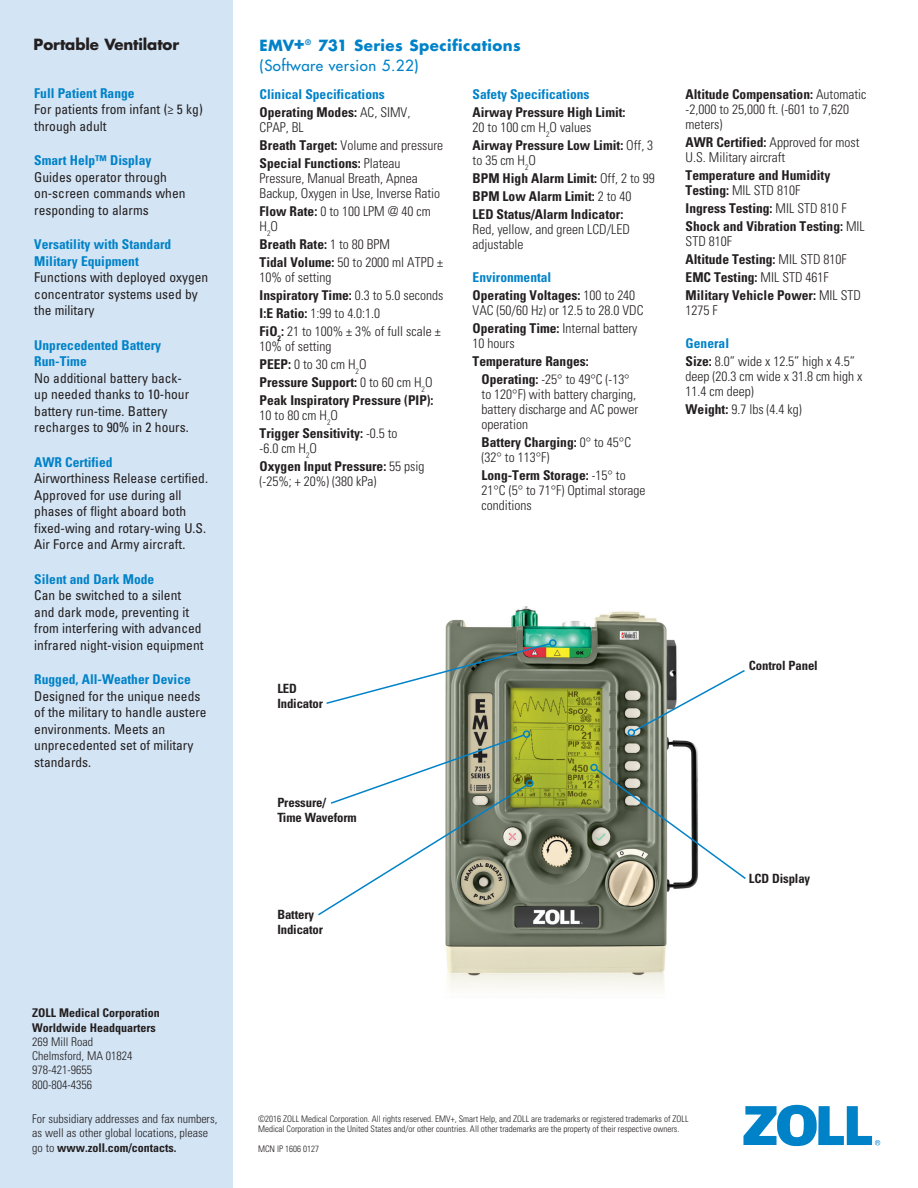
<style>
.page{position:relative;width:918px;height:1188px;background:#fff}
.page>*{position:absolute;margin:0;border:0;box-sizing:border-box;transform-origin:0 0}
.t1{font:700 15px/20.1px "Futura Std";letter-spacing:.03em;color:#0082c8}
.t2{font:700 15px "Futura Std";letter-spacing:-.01em;color:#231f20}
.body{font:300 condensed 13.5px/15px "Univers LT Std";color:#231f20}
.t3{font:condensed 13.5px/16.5px "Univers LT Std";color:#231f20}
.body-2{font:700 condensed 13.5px/15px "Univers LT Std";color:#231f20}
.body-3{font:700 condensed 13.5px "Univers LT Std";color:#0082c8}
.t4{font:700 condensed 12.75px/15px "Univers LT Std";letter-spacing:-.01em;color:#231f20}
.t5{font:300 condensed 12px/14.2px "Univers LT Std";color:#231f20}
.t6{font:700 condensed 12px/14.2px "Univers LT Std";color:#231f20}
.t7{font:300 condensed 9px/10.5px "Univers LT Std";color:#231f20}
.s1{font-weight:700;color:#0082c8}
.s2{font-weight:700}
.s3{font-size:18px}
.s4{font-weight:500}
.s5{font-weight:300}
</style>
<div class="page">
<div style="left:0;top:0;width:232px;height:1188px;background:#d3e4f4"></div>
<svg style="left:743px;top:1105px;width:137px;height:41px"></svg>
<img style="left:445px;top:606px;width:253px;height:366px">
<img style="left:447px;top:972px;width:218px;height:18px">
<svg style="left:326px;top:642px;width:226px;height:63px"></svg>
<div style="left:549px;top:639px;width:8px;height:8px;border:2px solid #0082c8;border-radius:50%"></div>
<div style="left:523px;top:730px;width:7px;height:8px;border:2px solid #0082c8;border-radius:50%"></div>
<svg style="left:318px;top:733px;width:211px;height:184px"></svg>
<div style="left:526px;top:780px;width:8px;height:7px;border:2px solid #0082c8;border-radius:50%"></div>
<svg style="left:632px;top:669px;width:113px;height:64px"></svg>
<div style="left:628px;top:729px;width:7px;height:7px;border:2px solid #0082c8;border-radius:50%"></div>
<svg style="left:594px;top:767px;width:152px;height:114px"></svg>
<div style="left:590px;top:764px;width:8px;height:7px;border:2px solid #0082c8;border-radius:50%"></div>
<p class="t2" style="left:34px;top:35px;width:147px">Portable Ventilator</p>
<p class="t3" style="left:34px;top:85px;width:170px"><span class="s1">Full Patient Range<br></span>For patients from infant (≥ 5 kg) through adult</p>
<p class="t3" style="left:34px;top:152px;width:153px"><span class="s1">Smart Help™ Display<br></span>Guides operator through on-screen commands when responding to alarms</p>
<p class="t3" style="left:34px;top:236px;width:176px"><span class="s1">Versatility with Standard<br>Military Equipment<br></span>Functions with deployed oxygen concentrator systems used by the military</p>
<p class="t3" style="left:34px;top:337px;width:156px"><span class="s1">Unprecedented Battery<br>Run-Time<br></span>No additional battery back&shy;up needed thanks to 10-hour battery run-time. Battery recharges to 90% in 2 hours.</p>
<p class="t3" style="left:34px;top:454px;width:175px"><span class="s1">AWR Certified<br></span>Airworthiness Release certified.<br>Approved for use during all phases of flight aboard both fixed-wing and rotary-wing U.S.<br>Air Force and Army aircraft.</p>
<p class="t3" style="left:34px;top:571px;width:171px"><span class="s1">Silent and Dark Mode<br></span>Can be switched to a silent and dark mode, preventing it from interfering with advanced infrared night-vision equipment</p>
<p class="t3" style="left:34px;top:671px;width:174px"><span class="s1">Rugged, All-Weather Device<br></span>Designed for the unique needs of the military to handle austere environments. Meets an unprecedented set of military standards.</p>
<p class="t6" style="left:32px;top:1006px;width:129px">ZOLL Medical Corporation<br>Worldwide Headquarters</p>
<p class="t5" style="left:32px;top:1035px;width:102px">269 Mill Road<br>Chelmsford, MA 01824<br>978-421-9655<br>800-804-4356</p>
<p class="t5" style="left:32px;top:1112px;width:187px">For subsidiary addresses and fax numbers, as well as other global locations, please go to <span class="s2">www.zoll.com/contacts.</span></p>
<p class="t1" style="left:260px;top:35px;width:263px">EMV<span class="s3">+</span><sup>®</sup> 731 Series Specifications <span class="s4">(Software version 5.22)</span></p>
<p class="body-3" style="left:260px;top:86px;width:127px">Clinical Specifications</p>
<p class="body-2" style="left:260px;top:105px;width:152px">Operating Modes: <span class="s5">AC, SIMV,<br>CPAP, BL</span></p>
<p class="body" style="left:260px;top:138px;width:185px"><span class="s2">Breath Target:</span> Volume and pressure</p>
<p class="body" style="left:260px;top:156px;width:182px"><span class="s2">Special Functions:</span> Plateau<br>Pressure, Manual Breath, Apnea<br>Backup, Oxygen in Use, Inverse Ratio</p>
<p class="body" style="left:260px;top:204px;width:173px"><span class="s2">Flow Rate:</span> 0 to 100 LPM @ 40 cm<br>H<sub>2</sub>O</p>
<p class="body-2" style="left:260px;top:237px;width:132px">Breath Rate: <span class="s5">1 to 80 BPM</span></p>
<p class="body" style="left:260px;top:255px;width:185px"><span class="s2">Tidal Volume:</span> 50 to 2000 ml ATPD ±<br>10% of setting</p>
<p class="body-2" style="left:260px;top:288px;width:185px">Inspiratory Time: <span class="s5">0.3 to 5.0 seconds</span></p>
<p class="body" style="left:260px;top:306px;width:122px"><span class="s2">I:E Ratio:</span> 1:99 to 4.0:1.0</p>
<p class="body" style="left:260px;top:324px;width:183px"><span class="s2">FiO</span><sub>2</sub><span class="s2">:</span> 21 to 100% ± 3% of full scale ±<br>10% of setting</p>
<p class="body" style="left:260px;top:357px;width:108px"><span class="s2">PEEP:</span> 0 to 30 cm H<sub>2</sub>O</p>
<p class="body-2" style="left:260px;top:375px;width:174px">Pressure Support: <span class="s5">0 to 60 cm H</span><sub>2</sub><span class="s5">O</span></p>
<p class="body-2" style="left:260px;top:393px;width:175px">Peak Inspiratory Pressure (PIP):<br><span class="s5">10 to 80 cm H</span><sub>2</sub><span class="s5">O</span></p>
<p class="body-2" style="left:260px;top:426px;width:139px">Trigger Sensitivity: <span class="s5">-0.5 to -6.0 cm H</span><sub>2</sub><span class="s5">O</span></p>
<p class="body" style="left:260px;top:459px;width:166px"><span class="s2">Oxygen Input Pressure:</span> 55 psig (-25%; + 20%) (380 kPa)</p>
<p class="body-3" style="left:473px;top:86px;width:119px">Safety Specifications</p>
<p class="body-2" style="left:473px;top:105px;width:154px">Airway Pressure High Limit:<br><span class="s5">20 to 100 cm H</span><sub>2</sub><span class="s5">O values</span></p>
<p class="body-2" style="left:473px;top:138px;width:182px">Airway Pressure Low Limit: <span class="s5">Off, 3 to 35 cm H</span><sub>2</sub><span class="s5">O</span></p>
<p class="body-2" style="left:473px;top:171px;width:184px">BPM High Alarm Limit: <span class="s5">Off, 2 to 99</span></p>
<p class="body-2" style="left:473px;top:189px;width:160px">BPM Low Alarm Limit: <span class="s5">2 to 40</span></p>
<p class="body" style="left:473px;top:207px;width:159px"><span class="s2">LED Status/Alarm Indicator:<br></span>Red, yellow, and green LCD/LED adjustable</p>
<p class="body-3" style="left:473px;top:269px;width:80px">Environmental</p>
<p class="body" style="left:473px;top:288px;width:172px"><span class="s2">Operating Voltages:</span> 100 to 240<br>VAC (50/60 Hz) or 12.5 to 28.0 VDC</p>
<p class="body" style="left:473px;top:321px;width:166px"><span class="s2">Operating Time:</span> Internal battery<br>10 hours</p>
<p class="body-2" style="left:473px;top:354px;width:118px">Temperature Ranges:</p>
<p class="body" style="left:482px;top:372px;width:158px"><span class="s2">Operating:</span> -25° to 49°C (-13° to 120°F) with battery charging, battery discharge and AC power operation</p>
<p class="body" style="left:482px;top:435px;width:151px"><span class="s2">Battery Charging:</span> 0° to 45°C (32° to 113°F)</p>
<p class="body" style="left:482px;top:468px;width:165px"><span class="s2">Long-Term Storage:</span> -15° to<br>21°C (5° to 71°F) Optimal storage conditions</p>
<p class="body" style="left:686px;top:87px;width:182px"><span class="s2">Altitude Compensation:</span> Automatic -2,000 to 25,000 ft. (-601 to 7,620 meters)</p>
<p class="body" style="left:686px;top:135px;width:175px"><span class="s2">AWR Certified:</span> Approved for most<br>U.S. Military aircraft</p>
<p class="body-2" style="left:686px;top:168px;width:146px">Temperature and Humidity<br>Testing: <span class="s5">MIL STD 810F</span></p>
<p class="body-2" style="left:686px;top:201px;width:163px">Ingress Testing: <span class="s5">MIL STD 810 F</span></p>
<p class="body-2" style="left:686px;top:219px;width:181px">Shock and Vibration Testing: <span class="s5">MIL<br>STD 810F</span></p>
<p class="body-2" style="left:686px;top:252px;width:163px">Altitude Testing: <span class="s5">MIL STD 810F</span></p>
<p class="body-2" style="left:686px;top:270px;width:145px">EMC Testing: <span class="s5">MIL STD 461F</span></p>
<p class="body-2" style="left:686px;top:288px;width:177px">Military Vehicle Power: <span class="s5">MIL STD<br>1275 F</span></p>
<p class="body-3" style="left:686px;top:335px;width:45px">General</p>
<p class="body" style="left:686px;top:354px;width:178px"><span class="s2">Size:</span> 8.0” wide x 12.5” high x 4.5” deep (20.3 cm wide x 31.8 cm high x<br>11.4 cm deep)</p>
<p class="body" style="left:686px;top:402px;width:118px"><span class="s2">Weight:</span> 9.7 lbs (4.4 kg)</p>
<p class="t4" style="left:277px;top:681px;width:47px">LED<br>Indicator</p>
<p class="t4" style="left:277px;top:795px;width:81px">Pressure/<br>Time Waveform</p>
<p class="t4" style="left:277px;top:907px;width:47px">Battery<br>Indicator</p>
<p class="t4" style="left:749px;top:658px;width:70px">Control Panel</p>
<p class="t4" style="left:749px;top:871px;width:63px">LCD Display</p>
<p class="t7" style="left:258px;top:1113px;width:432px">©2016 ZOLL Medical Corporation. All rights reserved. EMV+, Smart Help, and ZOLL are trademarks or registered trademarks of ZOLL<br>Medical Corporation in the United States and/or other countries. All other trademarks are the property of their respective owners.</p>
<p class="t7" style="left:258px;top:1143px;width:62px">MCN IP 1606 0127</p>
</div>
